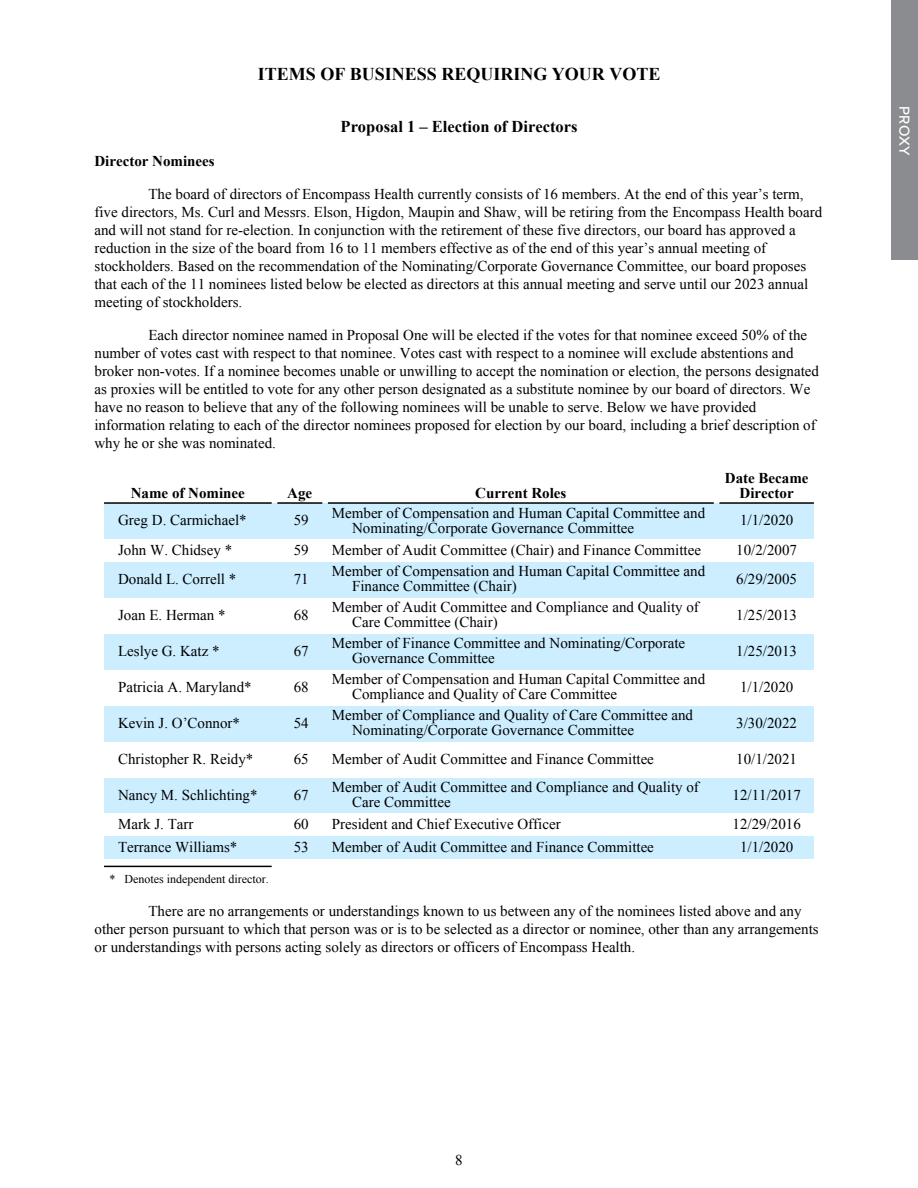
<style>
.page{position:relative;width:918px;height:1188px;background:#fff}
.page>*{position:absolute;margin:0;border:0;box-sizing:border-box;transform-origin:0 0}
.t1{font:700 18px "Times New Roman";color:#000}
.t2{font:700 16.5px "Times New Roman";color:#000}
.t3{font:15px/18px "Times New Roman";color:#000}
.t4{font:700 15px/15px "Times New Roman";color:#000;text-align:center}
.t5{font:500 15px "Proxima Nova";color:#fff}
.t6{font:12px "Times New Roman";color:#000}
</style>
<div class="page">
<div style="left:104px;top:503px;width:224px;height:36px;background:#cef"></div>
<div style="left:104px;top:562px;width:224px;height:36px;background:#cef"></div>
<div style="left:104px;top:634px;width:224px;height:36px;background:#cef"></div>
<div style="left:104px;top:706px;width:224px;height:36px;background:#cef"></div>
<div style="left:104px;top:778px;width:224px;height:36px;background:#cef"></div>
<div style="left:104px;top:836px;width:224px;height:23px;background:#cef"></div>
<div style="left:714px;top:503px;width:100px;height:36px;background:#cef"></div>
<div style="left:714px;top:562px;width:100px;height:36px;background:#cef"></div>
<div style="left:714px;top:634px;width:100px;height:36px;background:#cef"></div>
<div style="left:714px;top:706px;width:100px;height:36px;background:#cef"></div>
<div style="left:714px;top:778px;width:100px;height:36px;background:#cef"></div>
<div style="left:714px;top:836px;width:100px;height:23px;background:#cef"></div>
<div style="left:328px;top:562px;width:386px;height:36px;background:#cef"></div>
<div style="left:328px;top:634px;width:386px;height:36px;background:#cef"></div>
<div style="left:328px;top:706px;width:386px;height:36px;background:#cef"></div>
<div style="left:328px;top:778px;width:386px;height:36px;background:#cef"></div>
<div style="left:328px;top:503px;width:386px;height:36px;background:#cef"></div>
<div style="left:328px;top:836px;width:386px;height:23px;background:#cef"></div>
<hr style="left:104px;top:502px;width:168px;height:2px;background:#000">
<hr style="left:277px;top:502px;width:45px;height:2px;background:#000">
<hr style="left:328px;top:502px;width:386px;height:2px;background:#000">
<hr style="left:719px;top:502px;width:95px;height:2px;background:#000">
<hr style="left:104px;top:866px;width:168px;height:1px;background:#000">
<div style="left:891px;top:0;width:27px;height:260px;background:#8a8c8f"></div>
<p class="t1" style="left:258px;top:61px;width:404px">ITEMS OF BUSINESS REQUIRING YOUR VOTE</p>
<p class="t2" style="left:341px;top:115px;width:238px">Proposal 1 – Election of Directors</p>
<p class="t4" style="left:94px;top:153px;width:122px">Director Nominees</p>
<p class="t3" style="left:94px;top:185px;width:729px;text-indent:54px">The board of directors of Encompass Health currently consists of 16 members. At the end of this year’s term, five directors, Ms. Curl and Messrs. Elson, Higdon, Maupin and Shaw, will be retiring from the Encompass Health board and will not stand for re-election. In conjunction with the retirement of these five directors, our board has approved a reduction in the size of the board from 16 to 11 members effective as of the end of this year’s annual meeting of stockholders. Based on the recommendation of the Nominating/Corporate Governance Committee, our board proposes that each of the 11 nominees listed below be elected as directors at this annual meeting and serve until our 2023 annual meeting of stockholders.</p>
<p class="t3" style="left:94px;top:326px;width:726px;text-indent:54px">Each director nominee named in Proposal One will be elected if the votes for that nominee exceed 50% of the number of votes cast with respect to that nominee. Votes cast with respect to a nominee will exclude abstentions and broker non-votes. If a nominee becomes unable or unwilling to accept the nomination or election, the persons designated as proxies will be entitled to vote for any other person designated as a substitute nominee by our board of directors. We have no reason to believe that any of the following nominees will be unable to serve. Below we have provided information relating to each of the director nominees proposed for election by our board, including a brief description of why he or she was nominated.</p>
<p class="t4" style="left:131px;top:485px;width:116px">Name of Nominee</p>
<p class="t4" style="left:287px;top:485px;width:26px">Age</p>
<p class="t4" style="left:475px;top:485px;width:93px">Current Roles</p>
<p class="t4" style="left:725px;top:470px;width:85px">Date Became<br>Director</p>
<p class="t3" style="left:118px;top:511px;width:130px">Greg D. Carmichael*</p>
<p class="t3" style="left:294px;top:511px;width:16px">59</p>
<p class="t3" style="left:352px;top:505px;width:355px;line-height:15px;text-indent:-20px">Member of Compensation and Human Capital Committee and<br>Nominating/Corporate Governance Committee</p>
<p class="t3" style="left:740px;top:511px;width:55px">1/1/2020</p>
<p class="t3" style="left:118px;top:541px;width:116px">John W. Chidsey *</p>
<p class="t3" style="left:294px;top:541px;width:16px">59</p>
<p class="t3" style="left:332px;top:541px;width:371px">Member of Audit Committee (Chair) and Finance Committee</p>
<p class="t3" style="left:736px;top:541px;width:62px">10/2/2007</p>
<p class="t3" style="left:118px;top:570px;width:120px">Donald L. Correll *</p>
<p class="t3" style="left:294px;top:570px;width:16px">71</p>
<p class="t3" style="left:352px;top:564px;width:355px;line-height:15px;text-indent:-20px">Member of Compensation and Human Capital Committee and<br>Finance Committee (Chair)</p>
<p class="t3" style="left:736px;top:570px;width:62px">6/29/2005</p>
<p class="t3" style="left:118px;top:606px;width:109px">Joan E. Herman *</p>
<p class="t3" style="left:294px;top:606px;width:16px">68</p>
<p class="t3" style="left:352px;top:600px;width:348px;line-height:15px;text-indent:-20px">Member of Audit Committee and Compliance and Quality of<br>Care Committee (Chair)</p>
<p class="t3" style="left:736px;top:606px;width:62px">1/25/2013</p>
<p class="t3" style="left:118px;top:642px;width:103px">Leslye G. Katz *</p>
<p class="t3" style="left:294px;top:642px;width:16px">67</p>
<p class="t3" style="left:352px;top:636px;width:335px;line-height:15px;text-indent:-20px">Member of Finance Committee and Nominating/Corporate<br>Governance Committee</p>
<p class="t3" style="left:736px;top:642px;width:62px">1/25/2013</p>
<p class="t3" style="left:118px;top:678px;width:135px">Patricia A. Maryland*</p>
<p class="t3" style="left:294px;top:678px;width:16px">68</p>
<p class="t3" style="left:352px;top:672px;width:355px;line-height:15px;text-indent:-20px">Member of Compensation and Human Capital Committee and<br>Compliance and Quality of Care Committee</p>
<p class="t3" style="left:740px;top:678px;width:55px">1/1/2020</p>
<p class="t3" style="left:118px;top:714px;width:124px">Kevin J. O’Connor*</p>
<p class="t3" style="left:294px;top:714px;width:16px">54</p>
<p class="t3" style="left:352px;top:708px;width:342px;line-height:15px;text-indent:-20px">Member of Compliance and Quality of Care Committee and<br>Nominating/Corporate Governance Committee</p>
<p class="t3" style="left:736px;top:714px;width:62px">3/30/2022</p>
<p class="t3" style="left:118px;top:750px;width:137px">Christopher R. Reidy*</p>
<p class="t3" style="left:294px;top:750px;width:16px">65</p>
<p class="t3" style="left:332px;top:750px;width:324px">Member of Audit Committee and Finance Committee</p>
<p class="t3" style="left:736px;top:750px;width:62px">10/1/2021</p>
<p class="t3" style="left:118px;top:786px;width:141px">Nancy M. Schlichting*</p>
<p class="t3" style="left:294px;top:786px;width:16px">67</p>
<p class="t3" style="left:352px;top:780px;width:348px;line-height:15px;text-indent:-20px">Member of Audit Committee and Compliance and Quality of<br>Care Committee</p>
<p class="t3" style="left:733px;top:786px;width:70px">12/11/2017</p>
<p class="t3" style="left:118px;top:815px;width:77px">Mark J. Tarr</p>
<p class="t3" style="left:294px;top:815px;width:16px">60</p>
<p class="t3" style="left:332px;top:815px;width:230px">President and Chief Executive Officer</p>
<p class="t3" style="left:733px;top:815px;width:70px">12/29/2016</p>
<p class="t3" style="left:118px;top:838px;width:121px">Terrance Williams*</p>
<p class="t3" style="left:294px;top:838px;width:16px">53</p>
<p class="t3" style="left:332px;top:838px;width:324px">Member of Audit Committee and Finance Committee</p>
<p class="t3" style="left:740px;top:838px;width:55px">1/1/2020</p>
<p class="t6" style="left:110px;top:872px;width:161px">* Denotes independent director.</p>
<p class="t3" style="left:94px;top:902px;width:726px;text-indent:54px">There are no arrangements or understandings known to us between any of the nominees listed above and any other person pursuant to which that person was or is to be selected as a director or nominee, other than any arrangements or understandings with persons acting solely as directors or officers of Encompass Health.</p>
<p class="t5" style="left:916px;top:106px;width:51px;rotate:90deg">PROXY</p>
<p class="t3" style="left:455px;top:1150px;width:9px">8</p>
</div>
